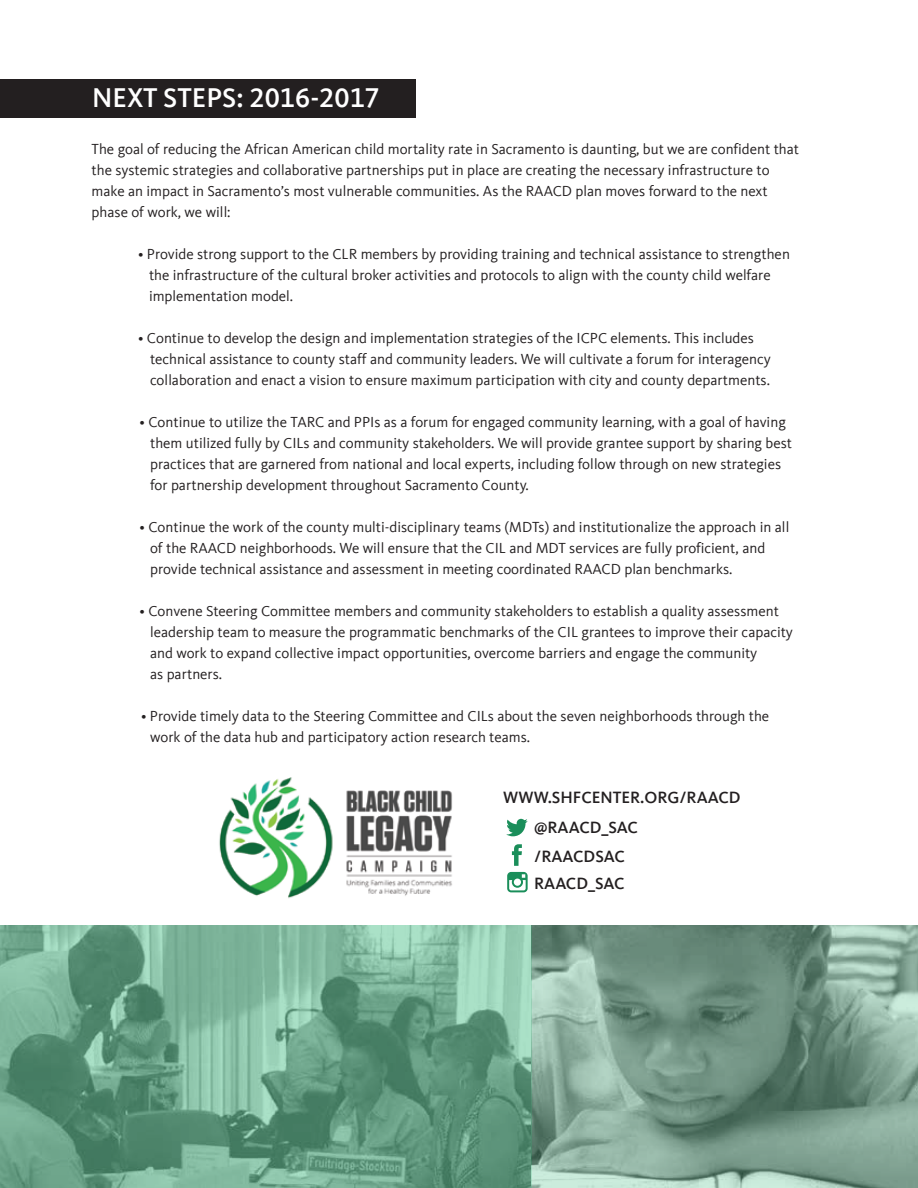
<style>
.page{position:relative;width:918px;height:1188px;background:#fff}
.page>*{position:absolute;margin:0;border:0;box-sizing:border-box;transform-origin:0 0}
.t1{font:500 27.9px "Kievit Offc";color:#fff}
.t2{font:500 16.8px/30px "Kievit Offc";color:#231f20}
.t3{font:15px/21px "Kievit Offc";color:#231f20}
</style>
<div class="page">
<div style="left:0;top:79px;width:416px;height:38px;background:#231f20"></div>
<svg style="left:532px;top:925px;width:386px;height:263px;background:#7c9d8d"></svg>
<svg style="left:0;top:925px;width:531px;height:263px;background:#6da48a"></svg>
<img style="left:219px;top:777px;width:233px;height:121px">
<svg style="left:506px;top:819px;width:22px;height:17px"></svg>
<svg style="left:512px;top:844px;width:10px;height:22px"></svg>
<svg style="left:507px;top:872px;width:21px;height:20px"></svg>
<h1 class="t1" style="left:92px;top:82px;width:289px">NEXT STEPS: 2016-2017</h1>
<p class="t3" style="left:92px;top:139px;width:709px">The goal of reducing the African American child mortality rate in Sacramento is daunting, but we are confident that the systemic strategies and collaborative partnerships put in place are creating the necessary infrastructure to make an impact in Sacramento’s most vulnerable communities. As the RAACD plan moves forward to the next phase of work, we will:</p>
<p class="t3" style="left:149px;top:244px;width:642px;text-indent:-11px">• Provide strong support to the CLR members by providing training and technical assistance to strengthen the infrastructure of the cultural broker activities and protocols to align with the county child welfare implementation model.</p>
<p class="t3" style="left:150px;top:328px;width:622px;text-indent:-12px">• Continue to develop the design and implementation strategies of the ICPC elements. This includes technical assistance to county staff and community leaders. We will cultivate a forum for interagency collaboration and enact a vision to ensure maximum participation with city and county departments.</p>
<p class="t3" style="left:150px;top:412px;width:643px;text-indent:-11px">• Continue to utilize the TARC and PPIs as a forum for engaged community learning, with a goal of having them utilized fully by CILs and community stakeholders. We will provide grantee support by sharing best practices that are garnered from national and local experts, including follow through on new strategies for partnership development throughout Sacramento County.</p>
<p class="t3" style="left:150px;top:517px;width:641px;text-indent:-11px">• Continue the work of the county multi-disciplinary teams (MDTs) and institutionalize the approach in all of the RAACD neighborhoods. We will ensure that the CIL and MDT services are fully proficient, and provide technical assistance and assessment in meeting coordinated RAACD plan benchmarks.</p>
<p class="t3" style="left:150px;top:601px;width:644px;text-indent:-11px">• Convene Steering Committee members and community stakeholders to establish a quality assessment leadership team to measure the programmatic benchmarks of the CIL grantees to improve their capacity and work to expand collective impact opportunities, overcome barriers and engage the community<br>as partners.</p>
<p class="t3" style="left:150px;top:706px;width:621px;text-indent:-9px">• Provide timely data to the Steering Committee and CILs about the seven neighborhoods through the work of the data hub and participatory action research teams.</p>
<p class="t2" style="left:534px;top:783px;width:208px;text-indent:-31px">WWW.SHFCENTER.ORG/RAACD @RAACD_SAC</p>
<p class="t2" style="left:534px;top:842px;width:92px">/RAACDSAC</p>
<p class="t2" style="left:534px;top:868px;width:92px">RAACD_SAC</p>
</div>
